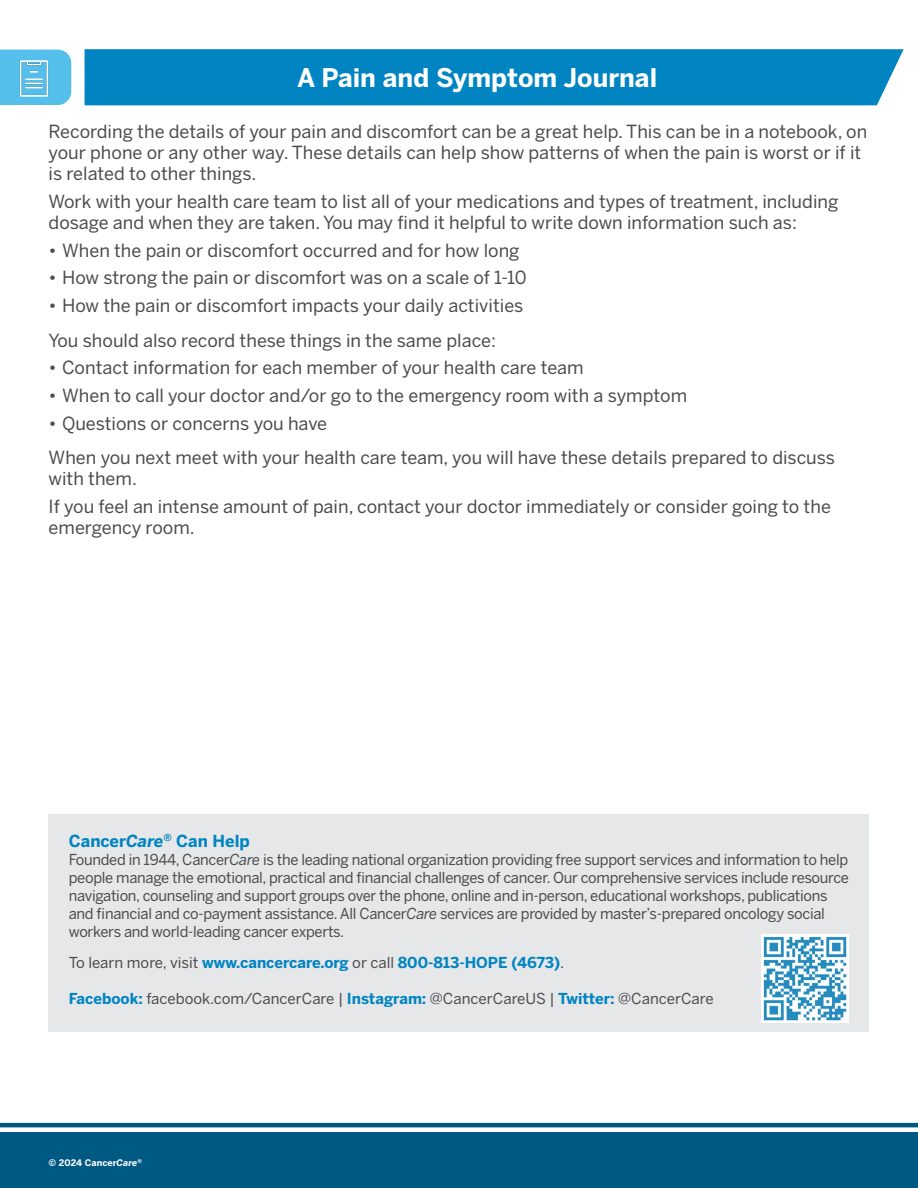
<style>
.page{position:relative;width:918px;height:1188px;background:#fff}
.page>*{position:absolute;margin:0;border:0;box-sizing:border-box;transform-origin:0 0}
.Main_Intro{font:700 25.5px "Benton Sans";color:#fff}
.Leadder{font:18px/21px "Benton Sans";color:#4b4c4d}
.Leadder-2{font:700 16.5px "Benton Sans";color:#0084c2}
.Leadder-3{font:15px/18px "Benton Sans";letter-spacing:-.02em;color:#4b4c4d}
.Leadder-4{font:15px "Benton Sans";color:#4b4c4d}
.Leadder-5{font:700 15px "Benton Sans";color:#0084c2}
.Leadder-6{font:700 9px "Benton Sans";letter-spacing:.005em;color:#fff}
.s1{font-style:italic}
.s2{font-weight:400;color:#4b4c4d}
.s3{font-weight:700;color:#0084c2}
</style>
<div class="page">
<div style="left:0;top:1132px;width:918px;height:56px;background:#005983"></div>
<hr style="left:0;top:1123px;width:918px;height:4px;background:#005983">
<div style="left:0;top:50px;width:71px;height:55px;background:#53bfea"></div>
<div style="left:85px;top:49px;width:819px;height:56px;background:#0084c2"></div>
<div style="left:49px;top:814px;width:820px;height:218px;background:#e6e7e9"></div>
<img style="left:761px;top:935px;width:88px;height:87px">
<img style="left:16px;top:61px;width:36px;height:35px">
<p class="Main_Intro" style="left:297px;top:63px;width:362px">A Pain and Symptom Journal</p>
<p class="Leadder" style="left:49px;top:121px;width:820px">Recording the details of your pain and discomfort can be a great help. This can be in a notebook, on your phone or any other way. These details can help show patterns of when the pain is worst or if it is related to other things.</p>
<p class="Leadder" style="left:49px;top:191px;width:791px">Work with your health care team to list all of your medications and types of treatment, including dosage and when they are taken. You may find it helpful to write down information such as:</p>
<p class="Leadder" style="left:49px;top:239px;width:473px">• When the pain or discomfort occurred and for how long</p>
<p class="Leadder" style="left:49px;top:267px;width:480px">• How strong the pain or discomfort was on a scale of 1-10</p>
<p class="Leadder" style="left:49px;top:295px;width:476px">• How the pain or discomfort impacts your daily activities</p>
<p class="Leadder" style="left:49px;top:329px;width:449px">You should also record these things in the same place:</p>
<p class="Leadder" style="left:49px;top:357px;width:537px">• Contact information for each member of your health care team</p>
<p class="Leadder" style="left:49px;top:385px;width:640px">• When to call your doctor and/or go to the emergency room with a symptom</p>
<p class="Leadder" style="left:49px;top:413px;width:280px">• Questions or concerns you have</p>
<p class="Leadder" style="left:49px;top:447px;width:788px">When you next meet with your health care team, you will have these details prepared to discuss with them.</p>
<p class="Leadder" style="left:49px;top:496px;width:784px">If you feel an intense amount of pain, contact your doctor immediately or consider going to the emergency room.</p>
<p class="Leadder-2" style="left:69px;top:831px;width:183px">Cancer<span class="s1">Care</span><sup>®</sup> Can Help</p>
<p class="Leadder-3" style="left:69px;top:850px;width:782px">Founded in 1944, Cancer<span class="s1">Care</span> is the leading national organization providing free support services and information to help people manage the emotional, practical and financial challenges of cancer. Our comprehensive services include resource navigation, counseling and support groups over the phone, online and in-person, educational workshops, publications and financial and co-payment assistance. All Cancer<span class="s1">Care</span> services are provided by master’s-prepared oncology social workers and world-leading cancer experts.</p>
<p class="Leadder-5" style="left:69px;top:954px;width:497px"><span class="s2">To learn more, visit</span> www.cancercare.org <span class="s2">or call</span> 800-813-HOPE (4673)<span class="s2">.</span></p>
<p class="Leadder-4" style="left:69px;top:990px;width:647px"><span class="s3">Facebook:</span> facebook.com/CancerCare | <span class="s3">Instagram:</span> @CancerCareUS | <span class="s3">Twitter:</span> @CancerCare</p>
<p class="Leadder-6" style="left:49px;top:1158px;width:95px">© 2024 Cancer<span class="s1">Care</span><sup>®</sup></p>
</div>
